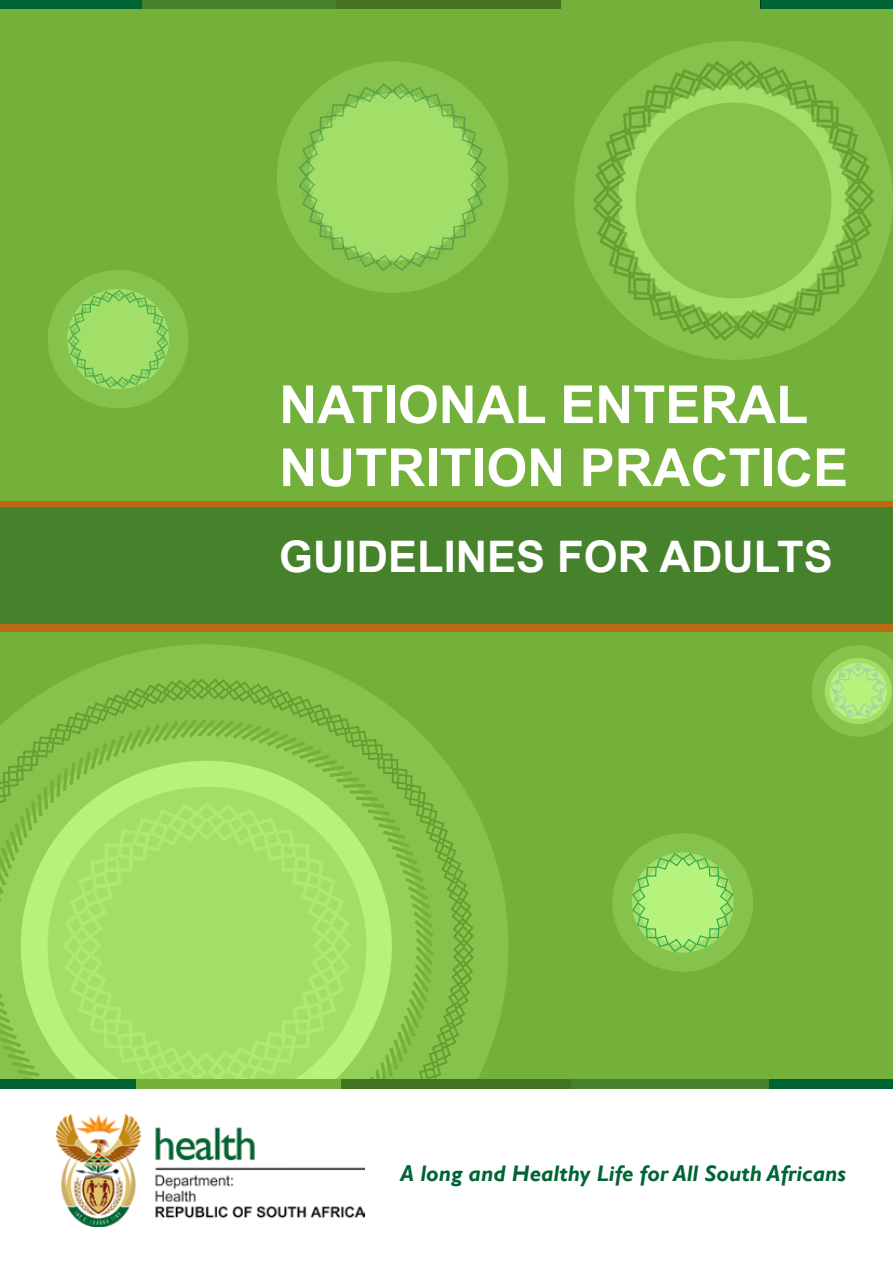
<style>
.page{position:relative;width:893px;height:1263px;background:#fff}
.page>*{position:absolute;margin:0;border:0;box-sizing:border-box;transform-origin:0 0}
.t1{font:700 52.5px/63px "Arial";color:#fff}
.t2{font:700 43.5px "Arial";color:#fff}
.t3{font:italic 700 22.5px "Gill Sans";color:#006532}
</style>
<div class="page">
<div style="left:0;top:9px;width:893px;height:1251px;background:#74b13b"></div>
<svg style="left:71px;top:644px;width:437px;height:436px"></svg>
<div style="left:574px;top:41px;width:319px;height:319px;background:#86c34d;border-radius:50%"></div>
<svg style="left:593px;top:60px;width:281px;height:281px"></svg>
<svg style="left:0;top:677px;width:475px;height:403px;background:#96d35d"></svg>
<div style="left:277px;top:61px;width:231px;height:232px;background:#86c34d;border-radius:50%"></div>
<svg style="left:299px;top:83px;width:188px;height:188px"></svg>
<div style="left:48px;top:270px;width:141px;height:138px;background:#86c34d;border-radius:50%"></div>
<svg style="left:67px;top:289px;width:102px;height:100px"></svg>
<div style="left:612px;top:833px;width:141px;height:139px;background:#86c34d;border-radius:50%"></div>
<svg style="left:632px;top:852px;width:102px;height:101px"></svg>
<svg style="left:812px;top:645px;width:81px;height:92px"></svg>
<div style="left:0;top:0;width:893px;height:9px;background:#006532"></div>
<div style="left:556px;top:0;width:205px;height:9px;background:#00381c"></div>
<div style="left:556px;top:0;width:204px;height:9px;background:#74b13b"></div>
<div style="left:142px;top:0;width:240px;height:9px;background:#46812b"></div>
<div style="left:336px;top:0;width:224px;height:9px;background:#447422"></div>
<div style="left:0;top:1084px;width:893px;height:179px;background:#fff"></div>
<div style="left:0;top:1080px;width:893px;height:9px;background:#006532"></div>
<div style="left:136px;top:1080px;width:209px;height:9px;background:#74b13b"></div>
<div style="left:524px;top:1080px;width:245px;height:9px;background:#46812b"></div>
<div style="left:341px;top:1080px;width:229px;height:9px;background:#447422"></div>
<img style="left:56px;top:1115px;width:309px;height:111px">
<div style="left:0;top:501px;width:893px;height:130px;background:#bb6913"></div>
<div style="left:0;top:508px;width:893px;height:116px;background:#46812b"></div>
<h1 class="t1" style="left:279px;top:375px;width:570px">NATIONAL ENTERAL<br>NUTRITION PRACTICE</h1>
<h2 class="t2" style="left:279px;top:528px;width:555px">GUIDELINES FOR ADULTS</h2>
<p class="t3" style="left:400px;top:1160px;width:447px">A long and Healthy Life for All South Africans</p>
</div>
